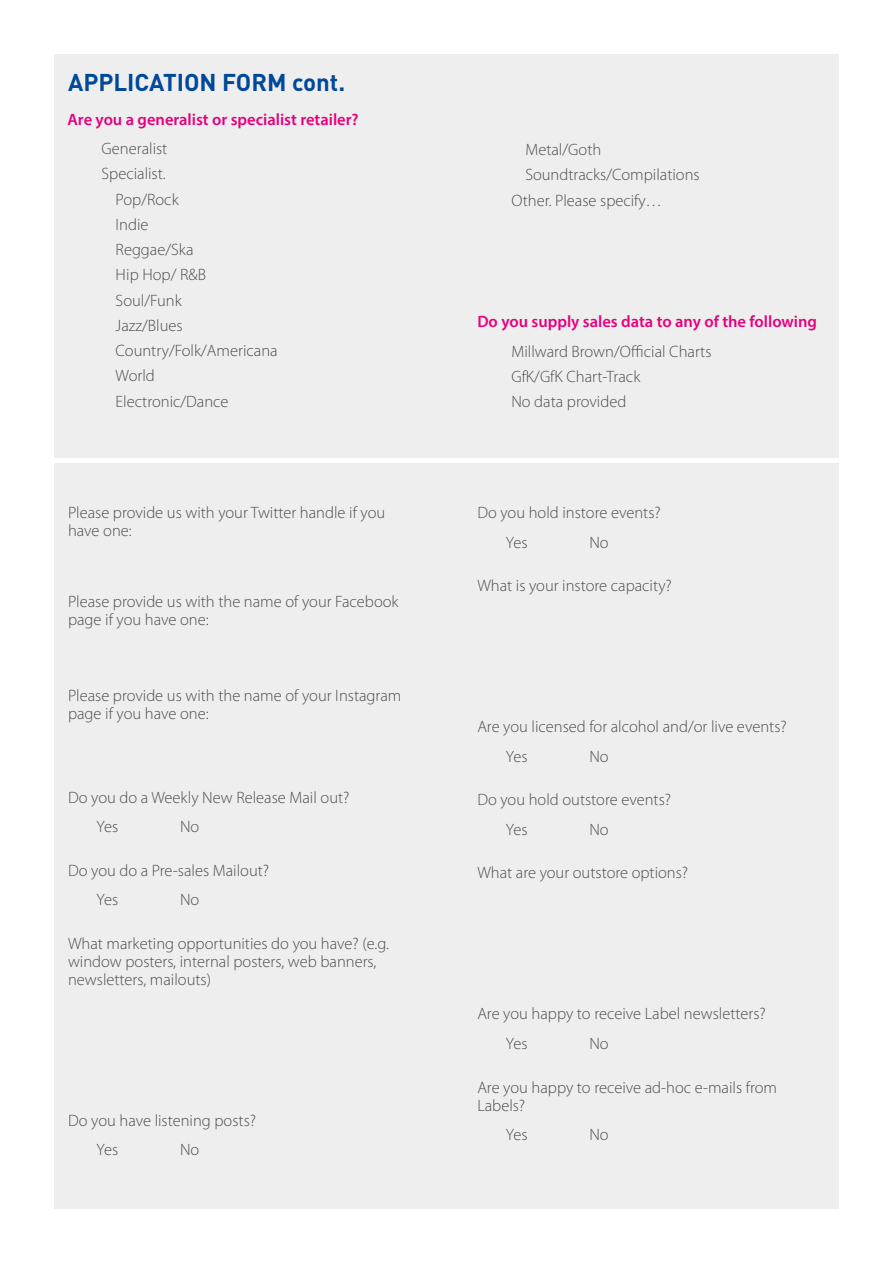
<style>
.page{position:relative;width:893px;height:1263px;background:#fff}
.page>*{position:absolute;margin:0;border:0;box-sizing:border-box;transform-origin:0 0}
.t1{font:700 24px "DIN";color:#00489a}
.t2{font:300 16.5px/29.5px "Myriad Pro";color:#4d4d4c}
.t3{font:600 16.5px "Myriad Pro";color:#e6007d}
</style>
<div class="page">
<div style="left:54px;top:54px;width:785px;height:403px;background:#eee"></div>
<div style="left:54px;top:463px;width:785px;height:746px;background:#eee"></div>
<h1 class="t1" style="left:68px;top:66px;width:279px">APPLICATION FORM cont.</h1>
<p class="t3" style="left:68px;top:109px;width:293px">Are you a generalist or specialist retailer?</p>
<p class="t2" style="left:102px;top:134px;width:67px">Generalist</p>
<p class="t2" style="left:102px;top:159px;width:66px">Specialist.</p>
<p class="t2" style="left:116px;top:184px;width:65px">Pop/Rock</p>
<p class="t2" style="left:116px;top:209px;width:34px">Indie</p>
<p class="t2" style="left:116px;top:235px;width:80px">Reggae/Ska</p>
<p class="t2" style="left:116px;top:260px;width:92px">Hip Hop/ R&amp;B</p>
<p class="t2" style="left:116px;top:285px;width:68px">Soul/Funk</p>
<p class="t2" style="left:116px;top:310px;width:69px">Jazz/Blues</p>
<p class="t2" style="left:116px;top:336px;width:164px">Country/Folk/Americana</p>
<p class="t2" style="left:116px;top:361px;width:41px">World</p>
<p class="t2" style="left:116px;top:386px;width:115px">Electronic/Dance</p>
<p class="t2" style="left:68px;top:504px;width:319px;line-height:18px">Please provide us with your Twitter handle if you have one:</p>
<p class="t2" style="left:68px;top:593px;width:332px;line-height:18px">Please provide us with the name of your Facebook page if you have one:</p>
<p class="t2" style="left:68px;top:686px;width:335px;line-height:18px">Please provide us with the name of your Instagram page if you have one:</p>
<p class="t2" style="left:97px;top:782px;width:254px;text-indent:-29px">Do you do a Weekly New Release Mail out?<br>Yes</p>
<p class="t2" style="left:180px;top:811px;width:21px">No</p>
<p class="t2" style="left:97px;top:855px;width:174px;text-indent:-29px">Do you do a Pre-sales Mailout?<br>Yes</p>
<p class="t2" style="left:180px;top:884px;width:21px">No</p>
<p class="t2" style="left:68px;top:934px;width:323px;line-height:18px">What marketing opportunities do you have? (e.g. window posters, internal posters, web banners, newsletters, mailouts)</p>
<p class="t2" style="left:97px;top:1105px;width:161px;text-indent:-29px">Do you have listening posts?<br>Yes</p>
<p class="t2" style="left:180px;top:1135px;width:21px">No</p>
<p class="t2" style="left:525px;top:135px;width:77px">Metal/Goth</p>
<p class="t2" style="left:525px;top:160px;width:176px">Soundtracks/Compilations</p>
<p class="t2" style="left:511px;top:185px;width:152px">Other. Please specify…</p>
<p class="t3" style="left:477px;top:311px;width:341px">Do you supply sales data to any of the following</p>
<p class="t2" style="left:511px;top:338px;width:202px;line-height:25.2px">Millward Brown/Official Charts<br>GfK/GfK Chart-Track<br>No data provided</p>
<p class="t2" style="left:506px;top:498px;width:156px;text-indent:-29px">Do you hold instore events?<br>Yes</p>
<p class="t2" style="left:589px;top:527px;width:21px">No</p>
<p class="t2" style="left:477px;top:571px;width:196px">What is your instore capacity?</p>
<p class="t2" style="left:506px;top:712px;width:282px;text-indent:-29px">Are you licensed for alcohol and/or live events?<br>Yes</p>
<p class="t2" style="left:589px;top:741px;width:21px">No</p>
<p class="t2" style="left:506px;top:785px;width:167px;text-indent:-29px">Do you hold outstore events?<br>Yes</p>
<p class="t2" style="left:589px;top:814px;width:21px">No</p>
<p class="t2" style="left:477px;top:858px;width:212px">What are your outstore options?</p>
<p class="t2" style="left:506px;top:999px;width:261px;text-indent:-29px">Are you happy to receive Label newsletters?<br>Yes</p>
<p class="t2" style="left:589px;top:1028px;width:21px">No</p>
<p class="t2" style="left:477px;top:1078px;width:301px;line-height:18px">Are you happy to receive ad-hoc e-mails from<br>Labels?</p>
<p class="t2" style="left:506px;top:1119px;width:23px">Yes</p>
<p class="t2" style="left:589px;top:1119px;width:21px">No</p>
</div>
